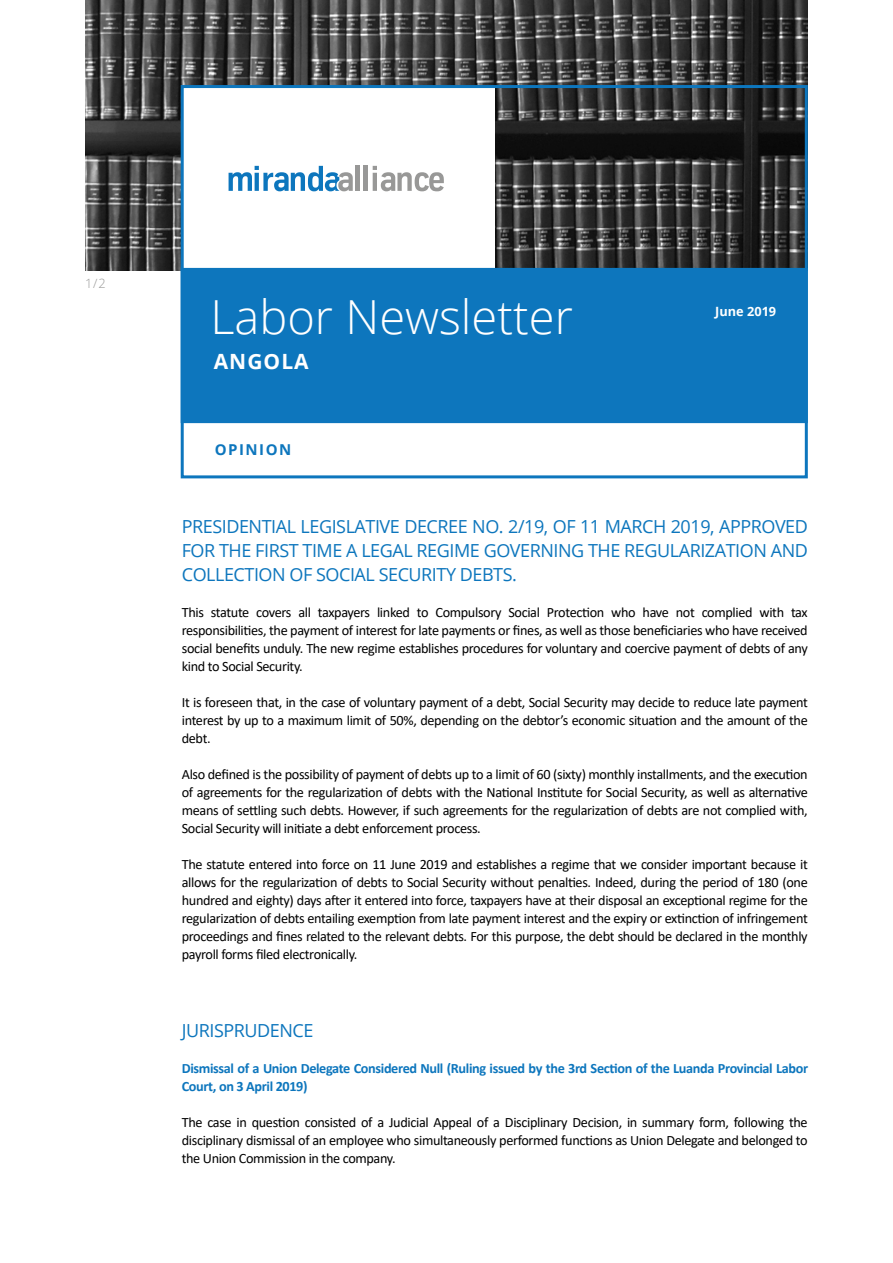
<style>
.page{position:relative;width:893px;height:1263px;background:#fff}
.page>*{position:absolute;margin:0;border:0;box-sizing:border-box;transform-origin:0 0}
.t1{font:300 46.95px "Open Sans";color:#fff}
.t2{font:700 21px "Open Sans";letter-spacing:.05em;color:#fff}
.t3{font:18px/24px "Open Sans";letter-spacing:-.025em;color:#0d76bd;text-align:justify}
.t4{font:700 15px "Open Sans";letter-spacing:.1em;color:#0d76bd}
.t5{font:14.25px/18px "Calibri";letter-spacing:-.025em;color:#000;text-align:justify}
.t6{font:700 14.25px/18px "Calibri";letter-spacing:-.025em;color:#0d76bd}
.t7{font:700 12.75px "Open Sans";color:#fff}
.t8{font:300 12.75px "Open Sans";color:#989897}
</style>
<div class="page">
<img style="left:85px;top:0;width:723px;height:270px">
<div style="left:182px;top:86px;width:312px;height:183px;background:#fff"></div>
<div style="left:181px;top:85px;width:627px;height:186px;border:3px solid #0d76bd"></div>
<div style="left:181px;top:269px;width:627px;height:154px;background:#0d76bd"></div>
<div style="left:181px;top:268px;width:627px;height:210px;border:3px solid #0d76bd"></div>
<svg style="left:229px;top:166px;width:124px;height:25px"></svg>
<hr style="left:355px;top:166px;width:4px;height:25px;background:#989897">
<hr style="left:364px;top:166px;width:4px;height:25px;background:#989897">
<svg style="left:373px;top:166px;width:71px;height:25px"></svg>
<p class="t8" style="left:85px;top:275px;width:22px">1/2</p>
<h1 class="t1" style="left:210px;top:284px;width:364px">Labor Newsletter</h1>
<h2 class="t2" style="left:214px;top:347px;width:97px">ANGOLA</h2>
<p class="t4" style="left:215px;top:439px;width:78px">OPINION</p>
<p class="t7" style="left:715px;top:302px;width:62px">JUNE 2019</p>
<p class="t3" style="left:182px;top:514px;width:628px">PRESIDENTIAL LEGISLATIVE D ECREE N O. 2/19, OF 11 MARCH 2019, APP ROVED FOR THE FIRST TIM E A LEGAL REGIM E GOVERNING THE REGULARIZATION AND COLLECTION OF SOCIAL SECURITY DEBTS.</p>
<p class="t5" style="left:182px;top:602px;width:627px">This statute covers all taxpayers linked to Compulsory Social Protection who have not complied with tax responsibilities, the payment of interest for late payments or fines, as well as those beneficiaries who have received social benefits unduly. The new regime establishes procedures for voluntary and coercive payment of debts of any kind to Social Security.</p>
<p class="t5" style="left:182px;top:692px;width:628px">It is foreseen that, in the case of voluntary payment of a debt, Social Security may decide to reduce late payment interest by up to a maximum limit of 50%, depending on the debtor’s economic situation and the amount of the debt.</p>
<p class="t5" style="left:182px;top:764px;width:627px">Also defined is the possibility of payment of debts up to a limit of 60 (sixty) monthly installments, and the execution of agreements for the regularization of debts with the National Institute for Social Security, as well as alternative means of settling such debts. However, if such agreements for the regularization of debts are not complied with, Social Security will initiate a debt enforcement process.</p>
<p class="t5" style="left:182px;top:854px;width:628px">The statute entered into force on 11 June 2019 and establishes a regime that we consider important because it allows for the regularization of debts to Social Security without penalties. Indeed, during the period of 180 (one hundred and eighty) days after it entered into force, taxpayers have at their disposal an exceptional regime for the regularization of debts entailing exemption from late payment interest and the expiry or extinction of infringement proceedings and fines related to the relevant debts. For this purpose, the debt should be declared in the monthly payroll forms filed electronically.</p>
<p class="t3" style="left:182px;top:1018px;width:133px">JURISPRUDENCE</p>
<p class="t6" style="left:182px;top:1059px;width:628px">Dismissal of a Union Delegate Considered Null (Ruling issued by the 3rd Section of the Luanda Provincial Labor<br>Court, on 3 April 2019)</p>
<p class="t5" style="left:182px;top:1112px;width:627px">The case in question consisted of a Judicial Appeal of a Disciplinary Decision, in summary form, following the disciplinary dismissal of an employee who simultaneously performed functions as Union Delegate and belonged to the Union Commission in the company.</p>
</div>
